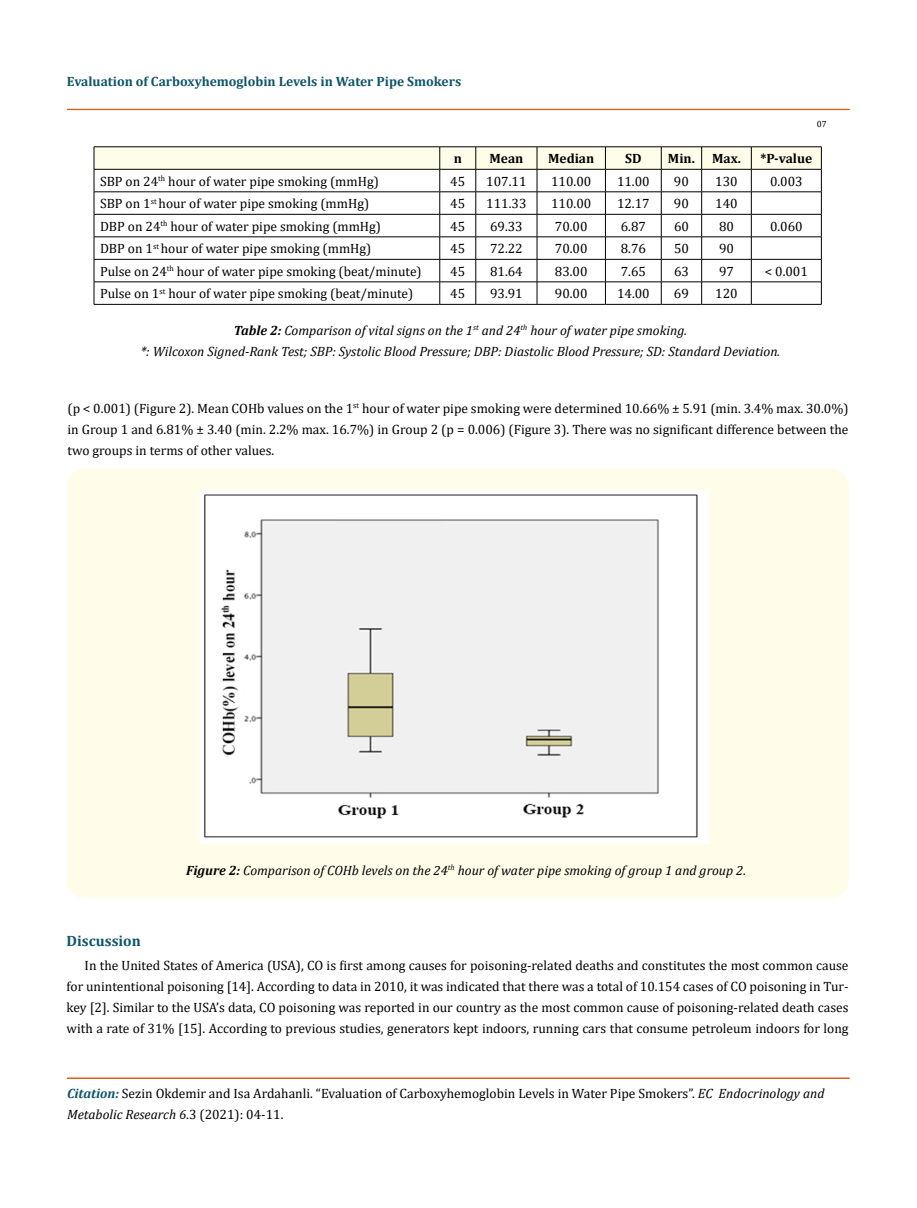
<style>
.page{position:relative;width:917px;height:1208px;background:#fff}
.page>*{position:absolute;margin:0;border:0;box-sizing:border-box;transform-origin:0 0}
.t1{font:700 15px "Cambria";color:#0e546a}
.t2{font:13.5px/21px "Cambria";color:#000;text-align:justify}
.t3{font:italic 13.5px/21px "Cambria";color:#000;text-align:center}
.t4{font:700 13.5px "Cambria";color:#0e546a}
.t5{font:700 13.5px "Cambria";color:#000}
.t6{font:9px "Cambria";color:#000}
.s1{font-weight:700}
.s2{font-weight:700;font-style:italic;color:#0e546a}
.s3{font-style:italic}
</style>
<div class="page">
<div style="left:67px;top:109px;width:782px;height:1px;border:1px solid #e05d1a"></div>
<div style="left:67px;top:1078px;width:782px;height:1px;border:1px solid #e05d1a"></div>
<hr style="left:94px;top:146px;width:346px;height:1px;background:#000">
<hr style="left:440px;top:146px;width:36px;height:1px;background:#000">
<hr style="left:476px;top:146px;width:61px;height:1px;background:#000">
<hr style="left:537px;top:146px;width:68px;height:1px;background:#000">
<hr style="left:605px;top:146px;width:56px;height:1px;background:#000">
<hr style="left:661px;top:146px;width:40px;height:1px;background:#000">
<hr style="left:701px;top:146px;width:50px;height:1px;background:#000">
<hr style="left:751px;top:146px;width:70px;height:1px;background:#000">
<svg style="left:94px;top:147px;width:728px;height:157px"></svg>
<hr style="left:94px;top:304px;width:346px;height:1px;background:#000">
<hr style="left:440px;top:304px;width:36px;height:1px;background:#000">
<hr style="left:476px;top:304px;width:61px;height:1px;background:#000">
<hr style="left:537px;top:304px;width:68px;height:1px;background:#000">
<hr style="left:605px;top:304px;width:56px;height:1px;background:#000">
<hr style="left:661px;top:304px;width:40px;height:1px;background:#000">
<hr style="left:701px;top:304px;width:50px;height:1px;background:#000">
<hr style="left:751px;top:304px;width:70px;height:1px;background:#000">
<div style="left:67px;top:468px;width:781px;height:430px;background:#fffde9;border-radius:18px"></div>
<img style="left:200px;top:491px;width:509px;height:352px">
<p class="t4" style="left:67px;top:72px;width:396px">Evaluation of Carboxyhemoglobin Levels in Water Pipe Smokers</p>
<p class="t6" style="left:816px;top:118px;width:11px">07</p>
<p class="t5" style="left:453px;top:149px;width:10px">n</p>
<p class="t5" style="left:489px;top:149px;width:35px">Mean</p>
<p class="t5" style="left:548px;top:149px;width:48px">Median</p>
<p class="t5" style="left:625px;top:149px;width:18px">SD</p>
<p class="t5" style="left:668px;top:149px;width:28px">Min.</p>
<p class="t5" style="left:712px;top:149px;width:30px">Max.</p>
<p class="t5" style="left:760px;top:149px;width:53px">*P-value</p>
<p class="t2" style="left:100px;top:171px;width:280px">SBP on 24<sup>th</sup> hour of water pipe smoking (mmHg)</p>
<p class="t2" style="left:450px;top:171px;width:16px">45</p>
<p class="t2" style="left:486px;top:171px;width:42px">107.11</p>
<p class="t2" style="left:551px;top:171px;width:42px">110.00</p>
<p class="t2" style="left:617px;top:171px;width:34px">11.00</p>
<p class="t2" style="left:674px;top:171px;width:16px">90</p>
<p class="t2" style="left:715px;top:171px;width:24px">130</p>
<p class="t2" style="left:770px;top:171px;width:34px">0.003</p>
<p class="t2" style="left:100px;top:193px;width:271px">SBP on 1<sup>st</sup> hour of water pipe smoking (mmHg)</p>
<p class="t2" style="left:450px;top:193px;width:16px">45</p>
<p class="t2" style="left:486px;top:193px;width:42px">111.33</p>
<p class="t2" style="left:551px;top:193px;width:42px">110.00</p>
<p class="t2" style="left:617px;top:193px;width:34px">12.17</p>
<p class="t2" style="left:674px;top:193px;width:16px">90</p>
<p class="t2" style="left:715px;top:193px;width:24px">140</p>
<p class="t2" style="left:100px;top:216px;width:282px">DBP on 24<sup>th</sup> hour of water pipe smoking (mmHg)</p>
<p class="t2" style="left:450px;top:216px;width:16px">45</p>
<p class="t2" style="left:490px;top:216px;width:34px">69.33</p>
<p class="t2" style="left:555px;top:216px;width:34px">70.00</p>
<p class="t2" style="left:620px;top:216px;width:27px">6.87</p>
<p class="t2" style="left:674px;top:216px;width:16px">60</p>
<p class="t2" style="left:719px;top:216px;width:16px">80</p>
<p class="t2" style="left:770px;top:216px;width:34px">0.060</p>
<p class="t2" style="left:100px;top:238px;width:273px">DBP on 1<sup>st</sup> hour of water pipe smoking (mmHg)</p>
<p class="t2" style="left:450px;top:238px;width:16px">45</p>
<p class="t2" style="left:490px;top:238px;width:34px">72.22</p>
<p class="t2" style="left:555px;top:238px;width:34px">70.00</p>
<p class="t2" style="left:620px;top:238px;width:27px">8.76</p>
<p class="t2" style="left:674px;top:238px;width:16px">50</p>
<p class="t2" style="left:719px;top:238px;width:16px">90</p>
<p class="t2" style="left:100px;top:261px;width:323px">Pulse on 24<sup>th</sup> hour of water pipe smoking (beat/minute)</p>
<p class="t2" style="left:450px;top:261px;width:16px">45</p>
<p class="t2" style="left:490px;top:261px;width:34px">81.64</p>
<p class="t2" style="left:555px;top:261px;width:34px">83.00</p>
<p class="t2" style="left:620px;top:261px;width:27px">7.65</p>
<p class="t2" style="left:674px;top:261px;width:16px">63</p>
<p class="t2" style="left:719px;top:261px;width:16px">97</p>
<p class="t2" style="left:764px;top:261px;width:45px">&lt; 0.001</p>
<p class="t2" style="left:100px;top:283px;width:315px">Pulse on 1<sup>st</sup> hour of water pipe smoking (beat/minute)</p>
<p class="t2" style="left:450px;top:283px;width:16px">45</p>
<p class="t2" style="left:490px;top:283px;width:34px">93.91</p>
<p class="t2" style="left:555px;top:283px;width:34px">90.00</p>
<p class="t2" style="left:617px;top:283px;width:34px">14.00</p>
<p class="t2" style="left:674px;top:283px;width:16px">69</p>
<p class="t2" style="left:715px;top:283px;width:24px">120</p>
<p class="t3" style="left:141px;top:319px;width:641px"><span class="s1">Table 2:</span> Comparison of vital signs on the 1<sup>st</sup> and 24<sup>th</sup> hour of water pipe smoking.<br>*: Wilcoxon Signed-Rank Test; SBP: Systolic Blood Pressure; DBP: Diastolic Blood Pressure; SD: Standard Deviation.</p>
<p class="t2" style="left:67px;top:397px;width:782px">(p &lt; 0.001) (Figure 2). Mean COHb values on the 1<sup>st</sup> hour of water pipe smoking were determined 10.66% ± 5.91 (min. 3.4% max. 30.0%) in Group 1 and 6.81% ± 3.40 (min. 2.2% max. 16.7%) in Group 2 (p = 0.006) (Figure 3). There was no significant difference between the two groups in terms of other values.</p>
<p class="t3" style="left:186px;top:859px;width:561px"><span class="s1">Figure 2:</span> Comparison of COHb levels on the 24<sup>th</sup> hour of water pipe smoking of group 1 and group 2.</p>
<p class="t1" style="left:67px;top:929px;width:76px">Discussion</p>
<p class="t2" style="left:67px;top:954px;width:783px;text-indent:18px">In the United States of America (USA), CO is first among causes for poisoning-related deaths and constitutes the most common cause for unintentional poisoning [14]. According to data in 2010, it was indicated that there was a total of 10.154 cases of CO poisoning in Tur&shy;key [2]. Similar to the USA’s data, CO poisoning was reported in our country as the most common cause of poisoning-related death cases with a rate of 31% [15]. According to previous studies, generators kept indoors, running cars that consume petroleum indoors for long</p>
<p class="t2" style="left:67px;top:1083px;width:758px"><span class="s2">Citation:</span> Sezin Okdemir and Isa Ardahanli. “Evaluation of Carboxyhemoglobin Levels in Water Pipe Smokers”. <span class="s3">EC Endocrinology and<br>Metabolic Research 6</span>.3 (2021): 04-11.</p>
</div>
